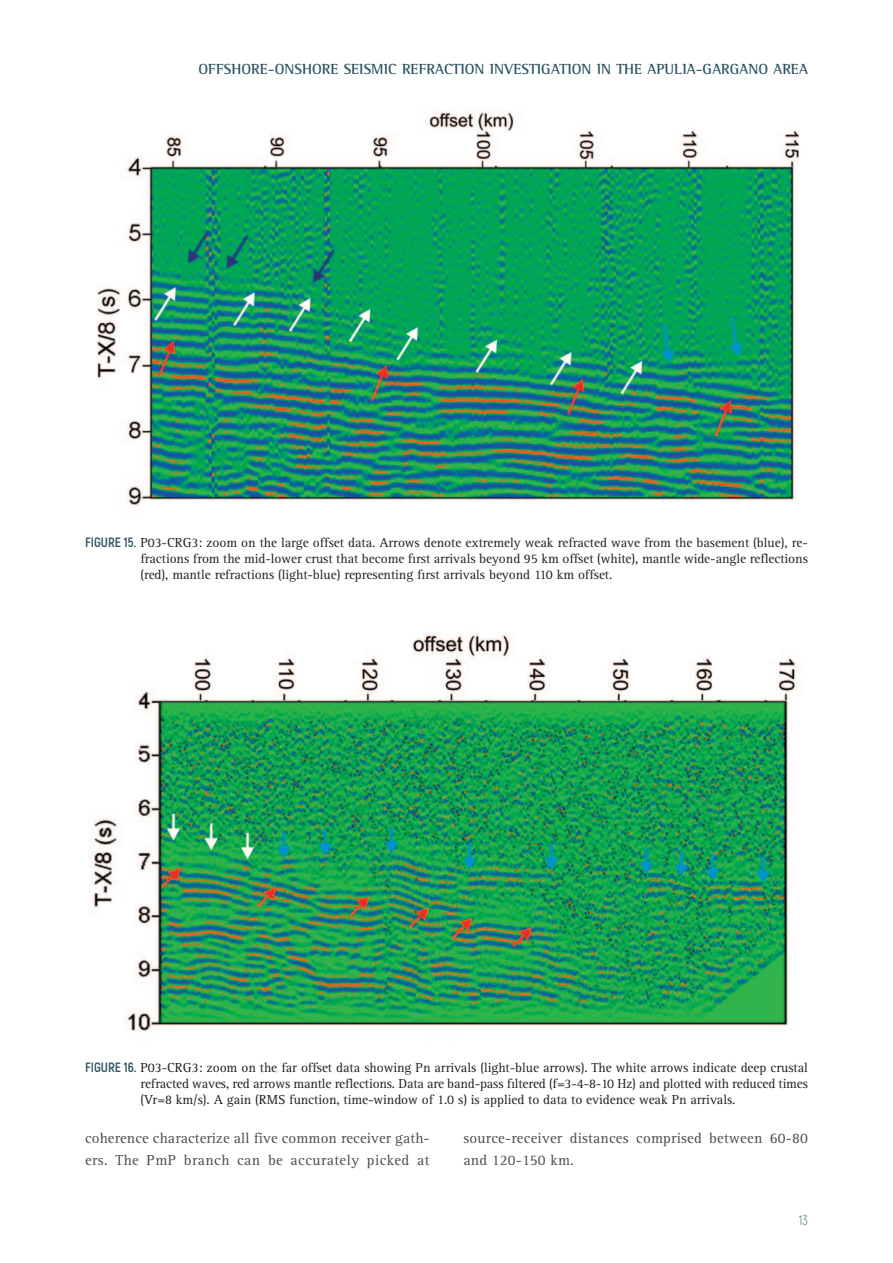
<style>
.page{position:relative;width:893px;height:1263px;background:#fff}
.page>*{position:absolute;margin:0;border:0;box-sizing:border-box;transform-origin:0 0}
.t1{font:15px/21.6px "Rotis Serif";letter-spacing:.015em;color:#4b4c4d}
.t2{font:700 15px "Rotis Semi Serif";color:#2b5261}
.t3{font:13.5px/16.2px "Rotis Serif";letter-spacing:-.005em;color:#231f20;text-align:justify}
.t4{font:300 13.5px "Akrobat";color:#486271}
.s1{font-family:"Akrobat";font-weight:700;color:#2b5261}
</style>
<div class="page">
<img style="left:97px;top:110px;width:703px;height:396px">
<img style="left:89px;top:633px;width:709px;height:399px">
<p class="t2" style="left:199px;top:64px;width:611px">OFFSHORE-ONSHORE SEISMIC REFRACTION INVESTIGATION IN THE APULIA-GARGANO AREA</p>
<p class="t3" style="left:140px;top:535px;width:669px;text-indent:-55px"><span class="s1">FIGURE 15.</span> P03-CRG3: zoom on the large offset data. Arrows denote extremely weak refracted wave from the basement (blue), re&shy;fractions from the mid-lower crust that become first arrivals beyond 95 km offset (white), mantle wide-angle reflections (red), mantle refractions (light-blue) representing first arrivals beyond 110 km offset.</p>
<p class="t3" style="left:141px;top:1060px;width:669px;text-indent:-56px"><span class="s1">FIGURE 16.</span> P03-CRG3: zoom on the far offset data showing Pn arrivals (light-blue arrows). The white arrows indicate deep crustal refracted waves, red arrows mantle reflections. Data are band-pass filtered (f=3-4-8-10 Hz) and plotted with reduced times (Vr=8 km/s). A gain (RMS function, time-window of 1.0 s) is applied to data to evidence weak Pn arrivals.</p>
<p class="t1" style="left:85px;top:1129px;width:346px">coherence characterize all five common receiver gath&shy;ers. The PmP branch can be accurately picked at</p>
<p class="t1" style="left:463px;top:1129px;width:346px">source-receiver distances comprised between 60-80 and 120-150 km.</p>
<p class="t4" style="left:799px;top:1214px;width:11px">13</p>
</div>
